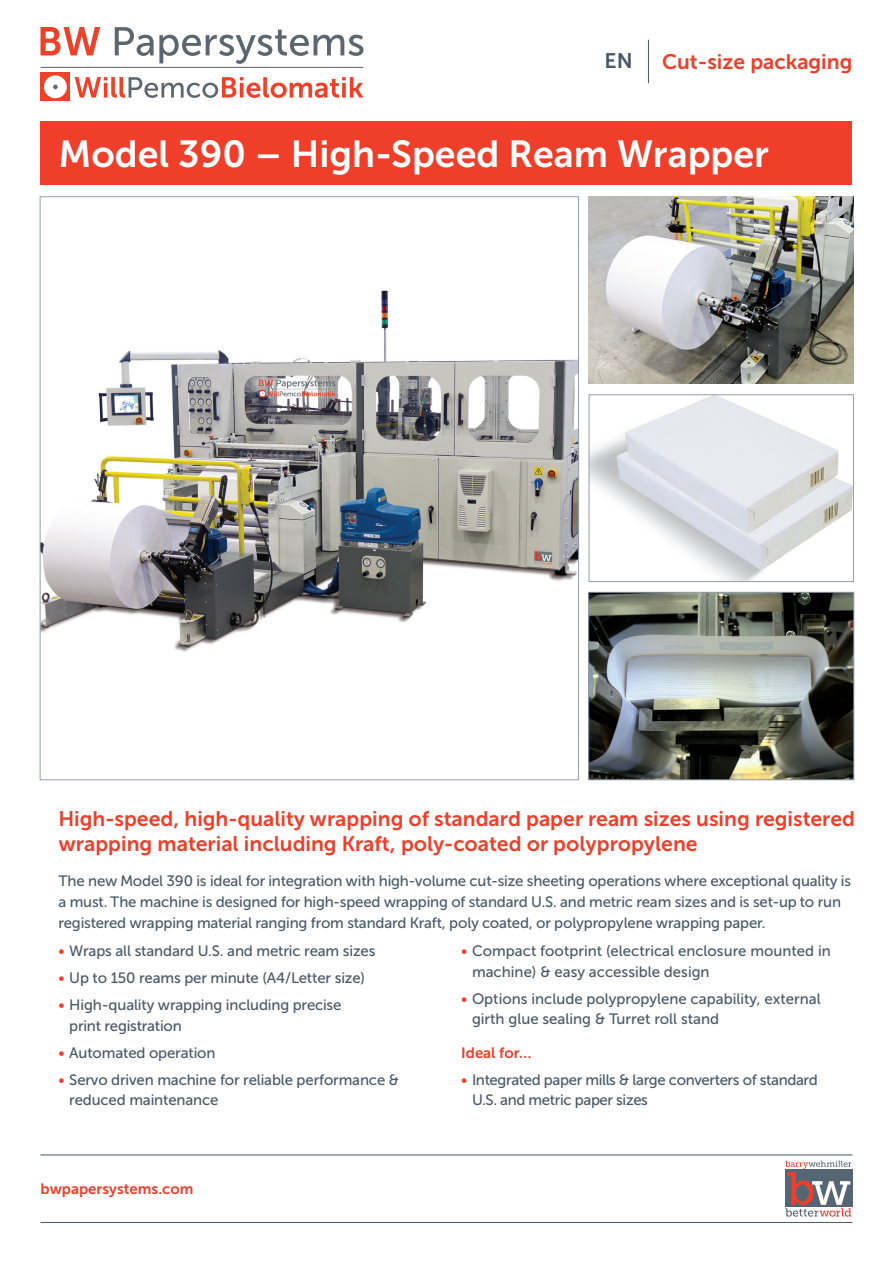
<style>
.page{position:relative;width:893px;height:1263px;background:#fff}
.page>*{position:absolute;margin:0;border:0;box-sizing:border-box;transform-origin:0 0}
.t1{font:37.5px "Museo Sans 700";color:#fff}
.t2{font:21px/25.2px "Museo Sans Cyrl 700";color:#ef3e29}
.t3{font:21px "Museo Sans 700";color:#ef3e29}
.t4{font:21px "Museo Sans 700";color:#475868}
.t5{font:15px/20.2px "Museo Sans 500";letter-spacing:-.01em;color:#475868}
.t6{font:15px/21px "Museo Sans Cyrl 500";letter-spacing:-.01em;color:#475868}
.t7{font:15px "Museo Sans 700";color:#ef3e29}
.s1{color:#ef3e29}
</style>
<div class="page">
<div style="left:40px;top:122px;width:812px;height:63px;background:#ef3e29"></div>
<img style="left:42px;top:290px;width:535px;height:362px">
<img style="left:589px;top:197px;width:265px;height:186px">
<img style="left:590px;top:594px;width:262px;height:184px">
<div style="left:588px;top:592px;width:266px;height:188px;border:1px solid #939daa"></div>
<img style="left:591px;top:397px;width:261px;height:183px">
<div style="left:589px;top:395px;width:265px;height:187px;border:1px solid #939daa"></div>
<svg style="left:41px;top:27px;width:59px;height:28px"></svg>
<svg style="left:115px;top:27px;width:249px;height:37px"></svg>
<hr style="left:41px;top:67px;width:322px;height:1px;background:#5a6670">
<svg style="left:75px;top:77px;width:288px;height:21px"></svg>
<div style="left:41px;top:72px;width:29px;height:29px;background:#ef4028"></div>
<div style="left:44px;top:75px;width:23px;height:23px;background:#fff;border-radius:50%"></div>
<svg style="left:53px;top:85px;width:5px;height:4px"></svg>
<hr style="left:40px;top:1222px;width:812px;height:1px;background:#475868">
<hr style="left:40px;top:1155px;width:812px;height:1px;background:#475868">
<div style="left:785px;top:1170px;width:68px;height:37px;background:#556574"></div>
<svg style="left:785px;top:1161px;width:66px;height:56px"></svg>
<hr style="left:648px;top:40px;width:1px;height:43px;background:#475868">
<h2 class="t4" style="left:605px;top:50px;width:30px">EN</h2>
<h2 class="t3" style="left:662px;top:50px;width:192px">Cut-size packaging</h2>
<h1 class="t1" style="left:59px;top:133px;width:712px">Model 390 – High-Speed Ream Wrapper</h1>
<h2 class="t2" style="left:58px;top:806px;width:798px">High-speed, high-quality wrapping of standard paper ream sizes using registered wrapping material including Kraft, poly-coated or polypropylene</h2>
<p class="t6" style="left:58px;top:870px;width:794px">The new Model 390 is ideal for integration with high-volume cut-size sheeting operations where exceptional quality is a must. The machine is designed for high-speed wrapping of standard U.S. and metric ream sizes and is set-up to run registered wrapping material ranging from standard Kraft, poly coated, or polypropylene wrapping paper.</p>
<p class="t5" style="left:58px;top:941px;width:318px"><span class="s1">•</span> Wraps all standard U.S. and metric ream sizes</p>
<p class="t5" style="left:58px;top:968px;width:308px"><span class="s1">•</span> Up to 150 reams per minute (A4/Letter size)</p>
<p class="t5" style="left:69px;top:995px;width:274px;text-indent:-11px"><span class="s1">•</span> High-quality wrapping including precise print registration</p>
<p class="t5" style="left:58px;top:1042px;width:159px"><span class="s1">•</span> Automated operation</p>
<p class="t5" style="left:69px;top:1069px;width:331px;text-indent:-11px"><span class="s1">•</span> Servo driven machine for reliable performance &amp; reduced maintenance</p>
<p class="t7" style="left:40px;top:1181px;width:154px">bwpapersystems.com</p>
<p class="t5" style="left:472px;top:941px;width:360px;text-indent:-11px"><span class="s1">•</span> Compact footprint (electrical enclosure mounted in machine) &amp; easy accessible design</p>
<p class="t5" style="left:472px;top:988px;width:350px;text-indent:-11px"><span class="s1">•</span> Options include polypropylene capability, external girth glue sealing &amp; Turret roll stand</p>
<p class="t7" style="left:461px;top:1044px;width:72px">Ideal for…</p>
<p class="t5" style="left:472px;top:1069px;width:347px;text-indent:-11px"><span class="s1">•</span> Integrated paper mills &amp; large converters of standard<br>U.S. and metric paper sizes</p>
</div>
